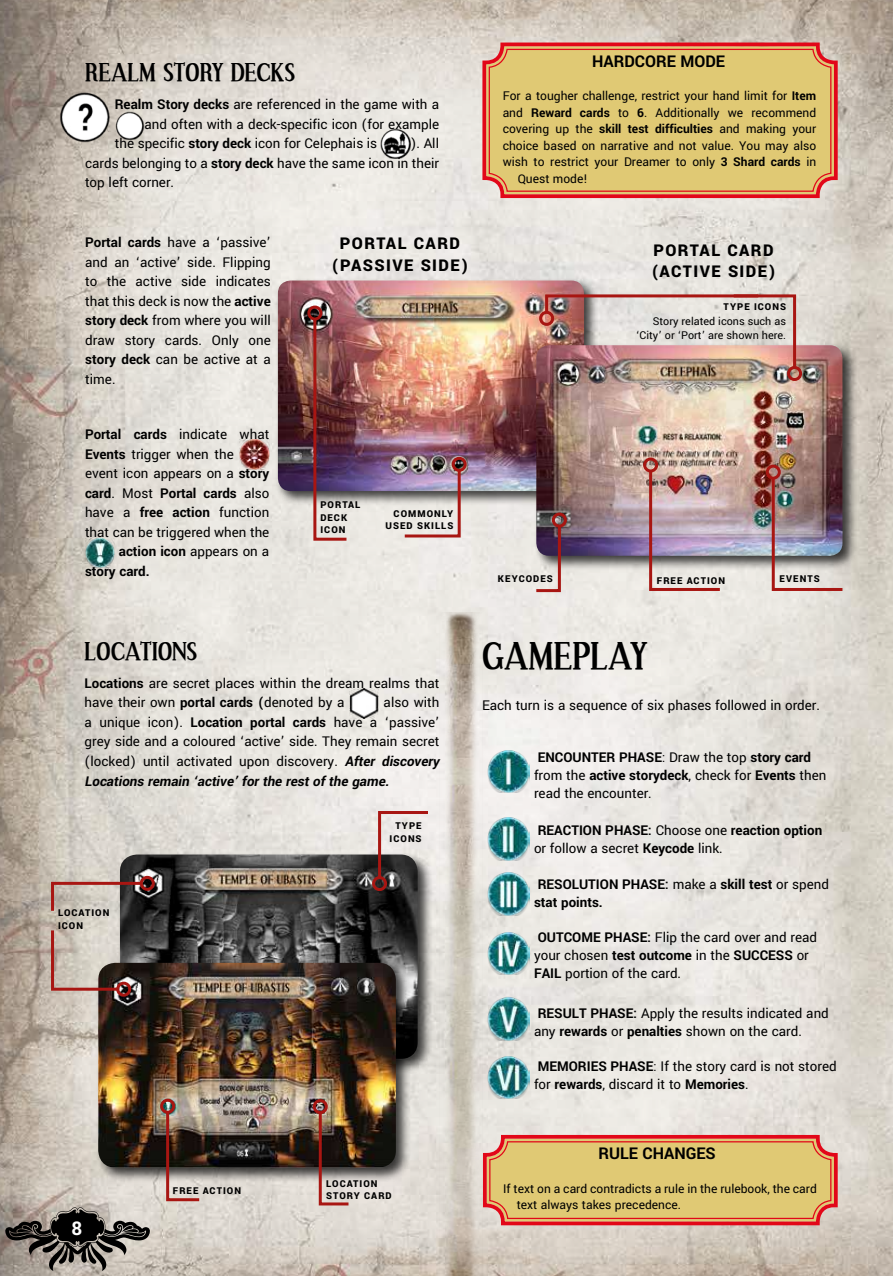
<style>
.page{position:relative;width:893px;height:1276px;background:#fff}
.page>*{position:absolute;margin:0;border:0;box-sizing:border-box;transform-origin:0 0}
.t1{font:700 36px "Effloresce";letter-spacing:.01em;color:#000}
.t2{font:700 24px "Effloresce";color:#000}
.t3{font:700 21px "Yantramanav";color:#fff}
.t4{font:900 18px/21.6px "Yantramanav";letter-spacing:.075em;color:#000}
.t5{font:700 18px "Yantramanav";color:#000}
.t6{font:15px/19.5px "Yantramanav";color:#000}
.t7{font:700 15px/18px "Yantramanav";color:#000}
.t8{font:13.5px/16.5px "Yantramanav";color:#000}
.t9{font:12px/14.4px "Yantramanav";color:#000;text-align:right}
.t10{font:900 10.5px/12.6px "Yantramanav";letter-spacing:.095em;color:#000}
.s1{font-weight:700}
.s2{font-weight:400}
.s3{font-weight:700;font-style:italic}
</style>
<div class="page">
<img style="left:0;top:0;width:893px;height:1276px">
<svg style="left:5px;top:1207px;width:145px;height:64px;background:#76716b"></svg>
<img style="left:440px;top:612px;width:43px;height:664px">
<div style="left:275px;top:277px;width:324px;height:229px;background:#000;opacity:.75"></div>
<img style="left:278px;top:280px;width:306px;height:211px">
<div style="left:533px;top:342px;width:325px;height:229px;background:#000;opacity:.75"></div>
<img style="left:536px;top:345px;width:306px;height:211px">
<img style="left:312px;top:316px;width:37px;height:226px">
<div style="left:307px;top:305px;width:15px;height:15px;border:3px solid #a81612;border-radius:50%"></div>
<svg style="left:402px;top:467px;width:60px;height:72px;background:#c3b0b6"></svg>
<div style="left:452px;top:457px;width:15px;height:15px;border:3px solid #a81612;border-radius:50%"></div>
<svg style="left:533px;top:523px;width:29px;height:70px;background:#9e838b"></svg>
<div style="left:552px;top:512px;width:15px;height:15px;border:3px solid #a81612;border-radius:50%"></div>
<img style="left:770px;top:475px;width:75px;height:117px">
<div style="left:766px;top:465px;width:15px;height:15px;border:3px solid #a81612;border-radius:50%"></div>
<div style="left:787px;top:366px;width:15px;height:15px;border:3px solid #a81612;border-radius:50%"></div>
<img style="left:240px;top:439px;width:29px;height:30px">
<img style="left:85px;top:538px;width:30px;height:29px">
<img style="left:487px;top:750px;width:43px;height:42px">
<img style="left:487px;top:818px;width:43px;height:42px">
<img style="left:487px;top:873px;width:43px;height:42px">
<img style="left:487px;top:932px;width:43px;height:42px">
<img style="left:487px;top:998px;width:43px;height:42px">
<img style="left:487px;top:1056px;width:43px;height:42px">
<img style="left:349px;top:688px;width:30px;height:30px">
<div style="left:117px;top:851px;width:316px;height:223px;background:#000;opacity:.75"></div>
<img style="left:120px;top:854px;width:298px;height:205px">
<div style="left:95px;top:960px;width:316px;height:223px;background:#000;opacity:.75"></div>
<img style="left:98px;top:963px;width:298px;height:204px">
<img style="left:317px;top:1109px;width:34px;height:98px">
<div style="left:313px;top:1099px;width:15px;height:15px;border:3px solid #a81612;border-radius:50%"></div>
<svg style="left:50px;top:880px;width:94px;height:34px;background:#a6928b"></svg>
<div style="left:140px;top:876px;width:15px;height:15px;border:3px solid #a81612;border-radius:50%"></div>
<svg style="left:377px;top:809px;width:54px;height:71px;background:#b6a7a5"></svg>
<div style="left:372px;top:876px;width:15px;height:15px;border:3px solid #a81612;border-radius:50%"></div>
<svg style="left:165px;top:1109px;width:37px;height:93px;background:#7f685e"></svg>
<div style="left:160px;top:1098px;width:15px;height:15px;border:3px solid #a81612;border-radius:50%"></div>
<svg style="left:50px;top:927px;width:71px;height:65px;background:#baa89f"></svg>
<div style="left:116px;top:981px;width:15px;height:15px;border:3px solid #a81612;border-radius:50%"></div>
<img style="left:544px;top:293px;width:254px;height:77px">
<div style="left:539px;top:311px;width:15px;height:15px;border:3px solid #a81612;border-radius:50%"></div>
<img style="left:648px;top:468px;width:75px;height:124px">
<div style="left:643px;top:457px;width:15px;height:15px;border:3px solid #a81612;border-radius:50%"></div>
<svg style="left:481px;top:1133px;width:359px;height:94px;background:#e0b673"></svg>
<div style="left:489px;top:1141px;width:342px;height:78px;border:1px solid #e20718;border-radius:18px"></div>
<svg style="left:481px;top:41px;width:359px;height:159px;background:#dfbc72"></svg>
<div style="left:489px;top:49px;width:342px;height:143px;border:1px solid #e20718;border-radius:18px"></div>
<img style="left:115px;top:112px;width:30px;height:27px">
<img style="left:381px;top:129px;width:30px;height:30px">
<img style="left:60px;top:92px;width:51px;height:51px">
<h2 class="t2" style="left:85px;top:59px;width:212px">REALM STORY DECKS</h2>
<p class="t6" style="left:115px;top:95px;width:326px"><span class="s1">Realm Story decks</span> are referenced in the game with a</p>
<p class="t6" style="left:145px;top:114px;width:296px">and often with a deck-specific icon (for example</p>
<p class="t6" style="left:115px;top:134px;width:264px">the specific <span class="s1">story deck</span> icon for Celephais is</p>
<p class="t6" style="left:85px;top:134px;width:356px;text-align:justify;text-indent:325px">). All cards belonging to a <span class="s1">story deck</span> have the same icon in their top left corner.</p>
<p class="t6" style="left:85px;top:233px;width:187px;text-align:justify"><span class="s1">Portal cards</span> have a ‘passive’ and an ‘active’ side. Flipping to the active side indicates that this deck is now the <span class="s1">active story deck</span> from where you will draw story cards. Only one <span class="s1">story deck</span> can be active at a time.</p>
<p class="t6" style="left:85px;top:425px;width:186px"><span class="s1">Portal cards</span> indicate what</p>
<p class="t6" style="left:85px;top:444px;width:150px"><span class="s1">Events</span> trigger when the</p>
<p class="t6" style="left:85px;top:464px;width:186px">event icon appears on a <span class="s1">story</span></p>
<p class="t7" style="left:85px;top:484px;width:186px">card<span class="s2">. Most</span> Portal cards <span class="s2">also</span></p>
<p class="t6" style="left:85px;top:503px;width:186px">have a <span class="s1">free action</span> function</p>
<p class="t6" style="left:85px;top:522px;width:186px">that can be triggered when the</p>
<p class="t7" style="left:119px;top:543px;width:152px">action icon <span class="s2">appears on a</span></p>
<p class="t7" style="left:85px;top:562px;width:66px">story card.</p>
<p class="t4" style="left:331px;top:233px;width:139px;text-align:center">PORTAL CARD (PASSIVE SIDE)</p>
<p class="t10" style="left:320px;top:499px;width:41px">PORTAL<br>DECK<br>ICON</p>
<p class="t10" style="left:386px;top:507px;width:69px;text-align:right">COMMONLY<br>USED SKILLS</p>
<p class="t5" style="left:592px;top:50px;width:134px">HARDCORE MODE</p>
<p class="t8" style="left:503px;top:88px;width:315px">For a tougher challenge, restrict your hand limit for <span class="s1">Item</span></p>
<p class="t8" style="left:503px;top:105px;width:315px">and <span class="s1">Reward cards</span> to <span class="s1">6</span>. Additionally we recommend</p>
<p class="t8" style="left:503px;top:121px;width:315px">covering up the <span class="s1">skill test difficulties</span> and making your</p>
<p class="t8" style="left:503px;top:138px;width:315px">choice based on narrative and not value. You may also</p>
<p class="t8" style="left:503px;top:154px;width:315px">wish to restrict your Dreamer to only <span class="s1">3 Shard cards</span> in</p>
<p class="t8" style="left:518px;top:171px;width:72px">Quest mode!</p>
<p class="t4" style="left:651px;top:239px;width:127px">PORTAL CARD (ACTIVE SIDE)</p>
<p class="t10" style="left:723px;top:301px;width:64px">TYPE ICONS</p>
<p class="t9" style="left:636px;top:314px;width:151px">Story related icons such as ‘City’ or ‘Port’ are shown here.</p>
<p class="t10" style="left:498px;top:573px;width:56px">KEYCODES</p>
<p class="t10" style="left:779px;top:573px;width:42px">EVENTS</p>
<p class="t10" style="left:657px;top:574px;width:70px">FREE ACTION</p>
<h2 class="t2" style="left:85px;top:638px;width:114px">LOCATIONS</h2>
<p class="t6" style="left:85px;top:673px;width:356px"><span class="s1">Locations</span> are secret places within the dream realms that have their own <span class="s1">portal cards (</span>denoted by a</p>
<p class="t6" style="left:85px;top:693px;width:360px;text-indent:299px">also with a unique icon). <span class="s1">Location portal cards</span> have a ‘passive’ grey side and a coloured ‘active’ side. They remain secret (locked) until activated upon discovery. <span class="s3">After discovery Locations remain ‘active’forthe restofthe game.</span></p>
<p class="t10" style="left:58px;top:907px;width:53px">LOCATION<br>ICON</p>
<p class="t10" style="left:390px;top:819px;width:33px;text-align:center">TYPE<br>ICONS</p>
<h3 class="t3" style="left:71px;top:1215px;width:12px">8</h3>
<p class="t10" style="left:173px;top:1184px;width:70px">FREE ACTION</p>
<p class="t10" style="left:326px;top:1177px;width:67px">LOCATION<br>STORY CARD</p>
<h1 class="t1" style="left:482px;top:636px;width:167px">GAMEPLAY</h1>
<p class="t6" style="left:482px;top:696px;width:340px">Each turn is a sequence of six phases followed in order.</p>
<p class="t6" style="left:534px;top:748px;width:294px;line-height:18px"><span class="s1">ENCOUNTER PHASE</span>: Draw the top <span class="s1">story card </span>from the <span class="s1">active storydeck</span>, check for <span class="s1">Events</span> then read the encounter.</p>
<p class="t7" style="left:534px;top:821px;width:290px">REACTION PHASE: <span class="s2">Choose one</span> reaction option <span class="s2">or follow a secret</span> Keycode <span class="s2">link.</span></p>
<p class="t7" style="left:534px;top:875px;width:296px">RESOLUTION PHASE: <span class="s2">make a</span> skill test <span class="s2">or spend </span>stat points.</p>
<p class="t6" style="left:534px;top:928px;width:285px;line-height:18px"><span class="s1">OUTCOME PHASE:</span> Flip the card over and read your chosen <span class="s1">test outcome</span> in the <span class="s1">SUCCESS</span> or<br><span class="s1">FAIL</span> portion of the card.</p>
<p class="t6" style="left:534px;top:1004px;width:296px;line-height:18px"><span class="s1">RESULT PHASE:</span> Apply the results indicated and any <span class="s1">rewards</span> or <span class="s1">penalties</span> shown on the card.</p>
<p class="t6" style="left:534px;top:1057px;width:304px;line-height:18px"><span class="s1">MEMORIES PHASE</span>: If the story card is not stored for <span class="s1">rewards</span>, discard it to <span class="s1">Memories</span>.</p>
<p class="t5" style="left:598px;top:1142px;width:119px">RULE CHANGES</p>
<p class="t8" style="left:517px;top:1180px;width:302px;text-indent:-13px">If text on a card contradicts a rule in the rulebook, the card text always takes precedence.</p>
</div>
